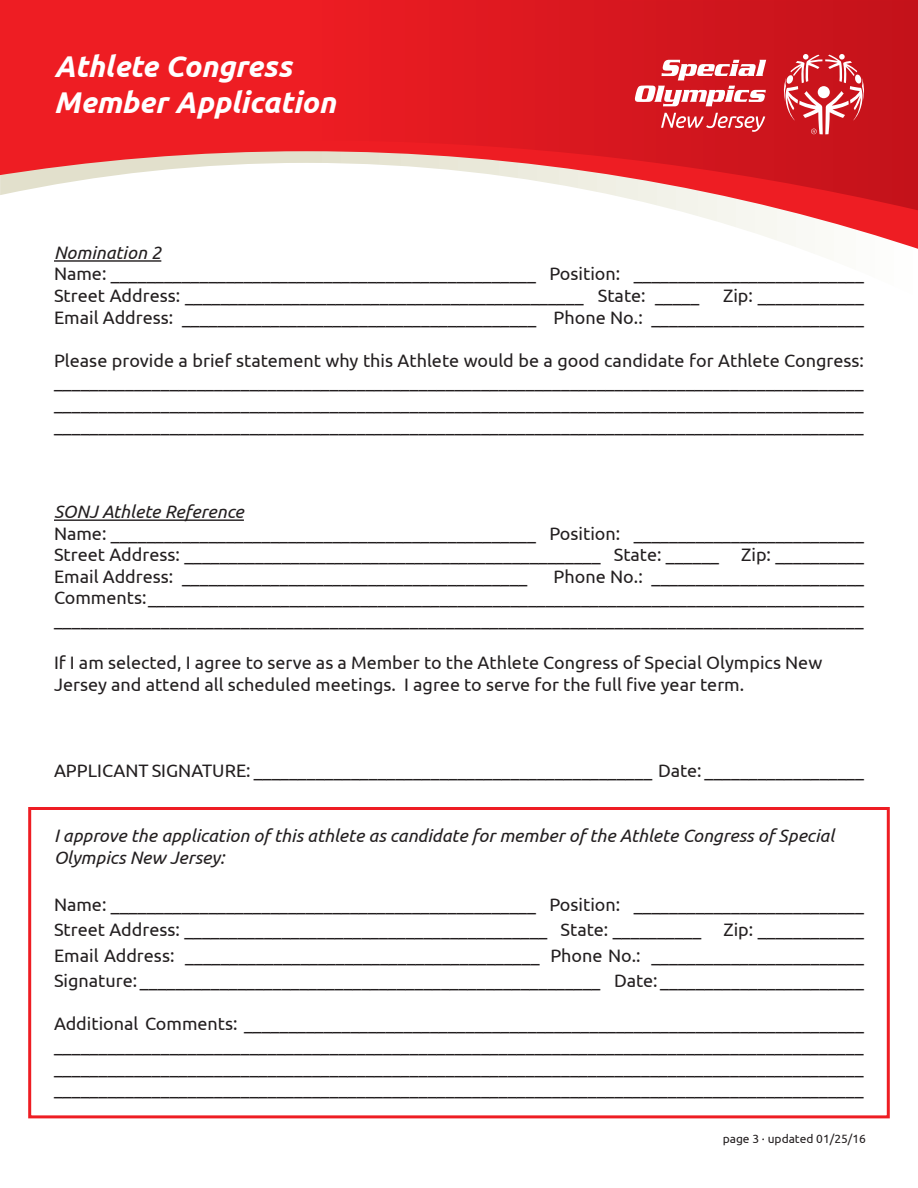
<style>
.page{position:relative;width:918px;height:1188px;background:#fff}
.page>*{position:absolute;margin:0;border:0;box-sizing:border-box;transform-origin:0 0}
.t1{font:italic 700 30px "Ubuntu";color:#fff}
.t2{font:18px/21.6px "Ubuntu";color:#231f20;text-align:justify}
.t3{font:italic 18px/21.6px "Ubuntu";color:#231f20}
.t4{font:12px "Ubuntu";color:#231f20}
</style>
<div class="page">
<svg style="left:677px;top:210px;width:241px;height:39px"></svg>
<svg style="left:0;top:0;width:918px;height:210px;background:#e54348"></svg>
<svg style="left:635px;top:60px;width:131px;height:46px"></svg>
<svg style="left:661px;top:113px;width:104px;height:19px;background:#db4f56"></svg>
<svg style="left:783px;top:54px;width:81px;height:80px"></svg>
<hr style="left:54px;top:260px;width:107px;height:2px;background:#231f20">
<hr style="left:54px;top:519px;width:190px;height:2px;background:#231f20">
<div style="left:28px;top:807px;width:862px;height:311px;border:3px solid #ee1d23"></div>
<p class="t1" style="left:54px;top:48px;width:239px">Athlete Congress</p>
<p class="t1" style="left:54px;top:84px;width:283px">Member Application</p>
<p class="t3" style="left:54px;top:241px;width:109px">Nomination 2</p>
<p class="t2" style="left:54px;top:263px;width:812px">Name: ________________________________________________ Position: __________________________</p>
<p class="t2" style="left:54px;top:284px;width:647px">Street Address: _____________________________________________ State: _____</p>
<p class="t2" style="left:723px;top:284px;width:142px">Zip: ____________</p>
<p class="t2" style="left:54px;top:306px;width:812px">Email Address: ________________________________________ Phone No.: ________________________</p>
<p class="t2" style="left:54px;top:349px;width:812px">Please provide a brief statement why this Athlete would be a good candidate for Athlete Congress: ___________________________________________________________________________________________ ___________________________________________________________________________________________ ___________________________________________________________________________________________</p>
<p class="t3" style="left:54px;top:500px;width:191px">SONJ Athlete Reference</p>
<p class="t2" style="left:54px;top:522px;width:812px">Name: ________________________________________________ Position: __________________________</p>
<p class="t2" style="left:54px;top:543px;width:812px">Street Address: _______________________________________________ State: ______ Zip: __________</p>
<p class="t2" style="left:54px;top:565px;width:475px">Email Address: _______________________________________</p>
<p class="t2" style="left:554px;top:565px;width:312px">Phone No.: ________________________</p>
<p class="t2" style="left:54px;top:587px;width:811px">Comments: _________________________________________________________________________________ ___________________________________________________________________________________________</p>
<p class="t2" style="left:54px;top:651px;width:770px">If I am selected, I agree to serve as a Member to the Athlete Congress of Special Olympics New<br>Jersey and attend all scheduled meetings. I agree to serve for the full five year term.</p>
<p class="t2" style="left:54px;top:759px;width:812px">APPLICANT SIGNATURE: _____________________________________________ Date: __________________</p>
<p class="t3" style="left:54px;top:824px;width:782px">I approve the application of this athlete as candidate for member of the Athlete Congress of Special<br>Olympics New Jersey:</p>
<p class="t2" style="left:54px;top:893px;width:812px">Name: ________________________________________________ Position: __________________________</p>
<p class="t2" style="left:54px;top:918px;width:812px">Street Address: _________________________________________ State: __________ Zip: ____________</p>
<p class="t2" style="left:54px;top:944px;width:811px">Email Address: ________________________________________ Phone No.: ________________________</p>
<p class="t2" style="left:54px;top:969px;width:812px">Signature: ____________________________________________________ Date: _______________________</p>
<p class="t2" style="left:54px;top:1013px;width:812px">Additional Comments: ______________________________________________________________________</p>
<p class="t2" style="left:54px;top:1034px;width:811px">___________________________________________________________________________________________ ___________________________________________________________________________________________ ___________________________________________________________________________________________</p>
<p class="t4" style="left:723px;top:1132px;width:145px">page 3 · updated 01/25/16</p>
</div>
